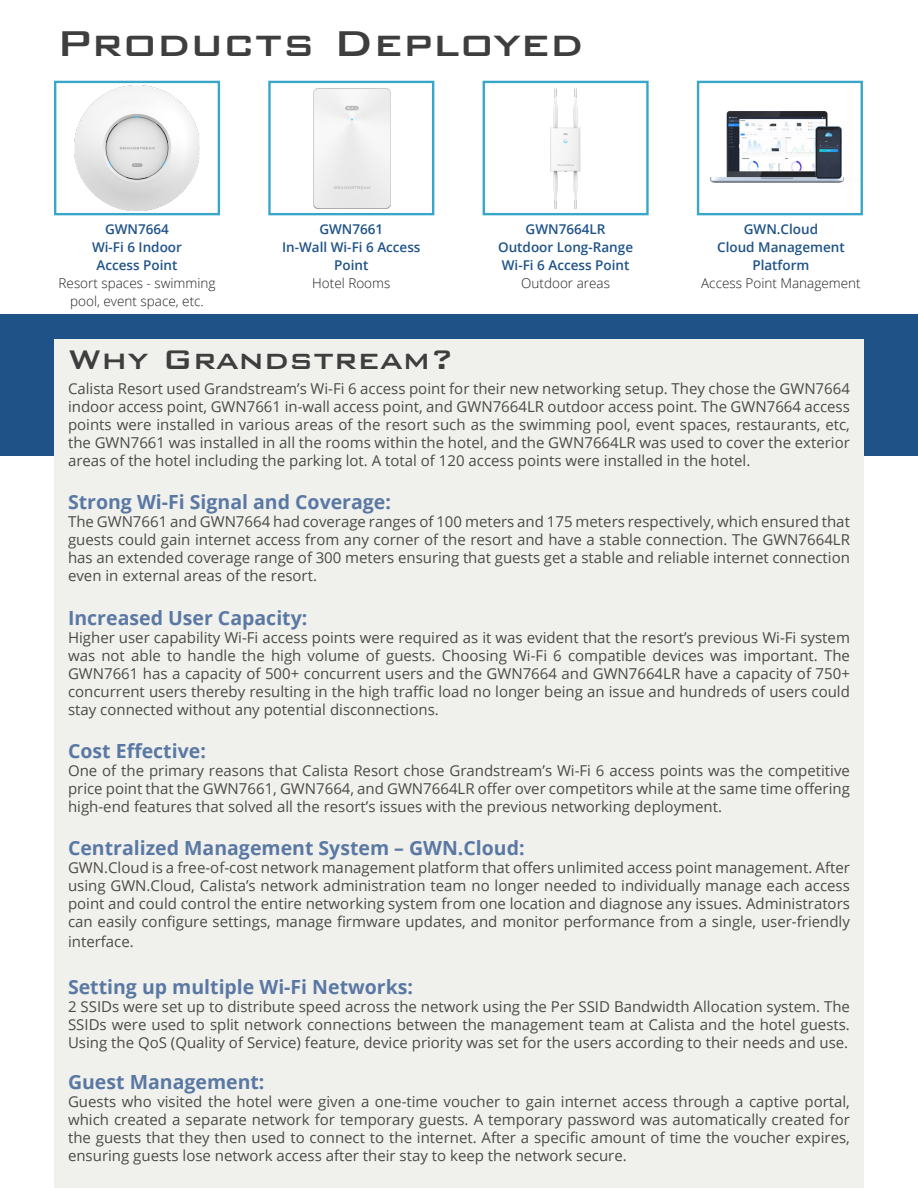
<style>
.page{position:relative;width:918px;height:1188px;background:#fff}
.page>*{position:absolute;margin:0;border:0;box-sizing:border-box;transform-origin:0 0}
.t1{font:500 48px "Bank Gothic BT";color:#3e3e3f}
.t2{font:500 36px "Bank Gothic BT";color:#3e3e3f}
.t3{font:700 19.5px "Open Sans";color:#355a92}
.t4{font:15px/18px "Open Sans";color:#231f20;text-align:justify}
.Body_Text{font:600 13.5px/18px "Open Sans";color:#1f5388;text-align:center}
.Body_Text-2{font:300 13.5px/18px "Open Sans";color:#231f20;text-align:center}
</style>
<div class="page">
<div style="left:0;top:314px;width:918px;height:142px;background:#1f5388"></div>
<div style="left:54px;top:339px;width:810px;height:849px;background:#f0f1ec"></div>
<img style="left:75px;top:86px;width:124px;height:124px">
<div style="left:54px;top:81px;width:166px;height:134px;border:2px solid #38a6c8"></div>
<div style="left:268px;top:81px;width:166px;height:134px;border:2px solid #38a6c8"></div>
<div style="left:483px;top:81px;width:166px;height:134px;border:2px solid #38a6c8"></div>
<img style="left:710px;top:111px;width:134px;height:72px">
<div style="left:697px;top:81px;width:166px;height:134px;border:2px solid #38a6c8"></div>
<img style="left:314px;top:88px;width:76px;height:121px">
<img style="left:551px;top:88px;width:30px;height:121px">
<p class="t1" style="left:56px;top:18px;width:529px">Products Deployed</p>
<p class="Body_Text" style="left:105px;top:220px;width:65px">GWN7664</p>
<p class="Body_Text" style="left:92px;top:238px;width:91px">Wi-Fi 6 Indoor</p>
<p class="Body_Text" style="left:97px;top:256px;width:82px">Access Point</p>
<p class="Body_Text-2" style="left:59px;top:274px;width:158px">Resort spaces - swimming pool, event space, etc.</p>
<p class="Body_Text" style="left:319px;top:220px;width:65px">GWN7661</p>
<p class="Body_Text" style="left:282px;top:238px;width:140px">In-Wall Wi-Fi 6 Access<br>Point</p>
<p class="Body_Text-2" style="left:312px;top:274px;width:80px">Hotel Rooms</p>
<p class="t2" style="left:68px;top:341px;width:388px">Why Grandstream?</p>
<p class="Body_Text" style="left:526px;top:220px;width:81px">GWN7664LR</p>
<p class="Body_Text" style="left:498px;top:238px;width:137px;text-align:left">Outdoor Long-Range<br>Wi-Fi 6 Access Point</p>
<p class="Body_Text-2" style="left:521px;top:274px;width:90px">Outdoor areas</p>
<p class="Body_Text" style="left:744px;top:220px;width:76px">GWN.Cloud</p>
<p class="Body_Text" style="left:717px;top:238px;width:129px">Cloud Management<br>Platform</p>
<p class="Body_Text-2" style="left:701px;top:274px;width:161px">Access Point Management</p>
<p class="t4" style="left:68px;top:379px;width:783px">Calista Resort used Grandstream’s Wi-Fi 6 access point for their new networking setup. They chose the GWN7664 indoor access point, GWN7661 in-wall access point, and GWN7664LR outdoor access point. The GWN7664 access points were installed in various areas of the resort such as the swimming pool, event spaces, restaurants, etc, the GWN7661 was installed in all the rooms within the hotel, and the GWN7664LR was used to cover the exterior areas of the hotel including the parking lot. A total of 120 access points were installed in the hotel.</p>
<h3 class="t3" style="left:68px;top:489px;width:324px">Strong Wi-Fi Signal and Coverage:</h3>
<p class="t4" style="left:68px;top:513px;width:783px">The GWN7661 and GWN7664 had coverage ranges of 100 meters and 175 meters respectively, which ensured that guests could gain internet access from any corner of the resort and have a stable connection. The GWN7664LR has an extended coverage range of 300 meters ensuring that guests get a stable and reliable internet connection even in external areas of the resort.</p>
<h3 class="t3" style="left:68px;top:604px;width:241px">Increased User Capacity:</h3>
<p class="t4" style="left:68px;top:628px;width:783px">Higher user capability Wi-Fi access points were required as it was evident that the resort’s previous Wi-Fi system was not able to handle the high volume of guests. Choosing Wi-Fi 6 compatible devices was important. The GWN7661 has a capacity of 500+ concurrent users and the GWN7664 and GWN7664LR have a capacity of 750+ concurrent users thereby resulting in the high traffic load no longer being an issue and hundreds of users could stay connected without any potential disconnections.</p>
<h3 class="t3" style="left:68px;top:737px;width:139px">Cost Effective:</h3>
<p class="t4" style="left:68px;top:761px;width:783px">One of the primary reasons that Calista Resort chose Grandstream’s Wi-Fi 6 access points was the competitive price point that the GWN7661, GWN7664, and GWN7664LR offer over competitors while at the same time offering high-end features that solved all the resort’s issues with the previous networking deployment.</p>
<h3 class="t3" style="left:68px;top:834px;width:458px">Centralized Management System – GWN.Cloud:</h3>
<p class="t4" style="left:68px;top:858px;width:783px">GWN.Cloud is a free-of-cost network management platform that offers unlimited access point management. After using GWN.Cloud, Calista’s network administration team no longer needed to individually manage each access point and could control the entire networking system from one location and diagnose any issues. Administrators can easily configure settings, manage firmware updates, and monitor performance from a single, user-friendly</p>
<p class="t4" style="left:68px;top:932px;width:67px">interface.</p>
<h3 class="t3" style="left:68px;top:973px;width:347px">Setting up multiple Wi-Fi Networks:</h3>
<p class="t4" style="left:68px;top:997px;width:783px">2 SSIDs were set up to distribute speed across the network using the Per SSID Bandwidth Allocation system. The SSIDs were used to split network connections between the management team at Calista and the hotel guests.<br>Using the QoS (Quality of Service) feature, device priority was set for the users according to their needs and use.</p>
<h3 class="t3" style="left:68px;top:1068px;width:198px">Guest Management:</h3>
<p class="t4" style="left:68px;top:1092px;width:783px">Guests who visited the hotel were given a one-time voucher to gain internet access through a captive portal, which created a separate network for temporary guests. A temporary password was automatically created for the guests that they then used to connect to the internet. After a specific amount of time the voucher expires, ensuring guests lose network access after their stay to keep the network secure.</p>
</div>
